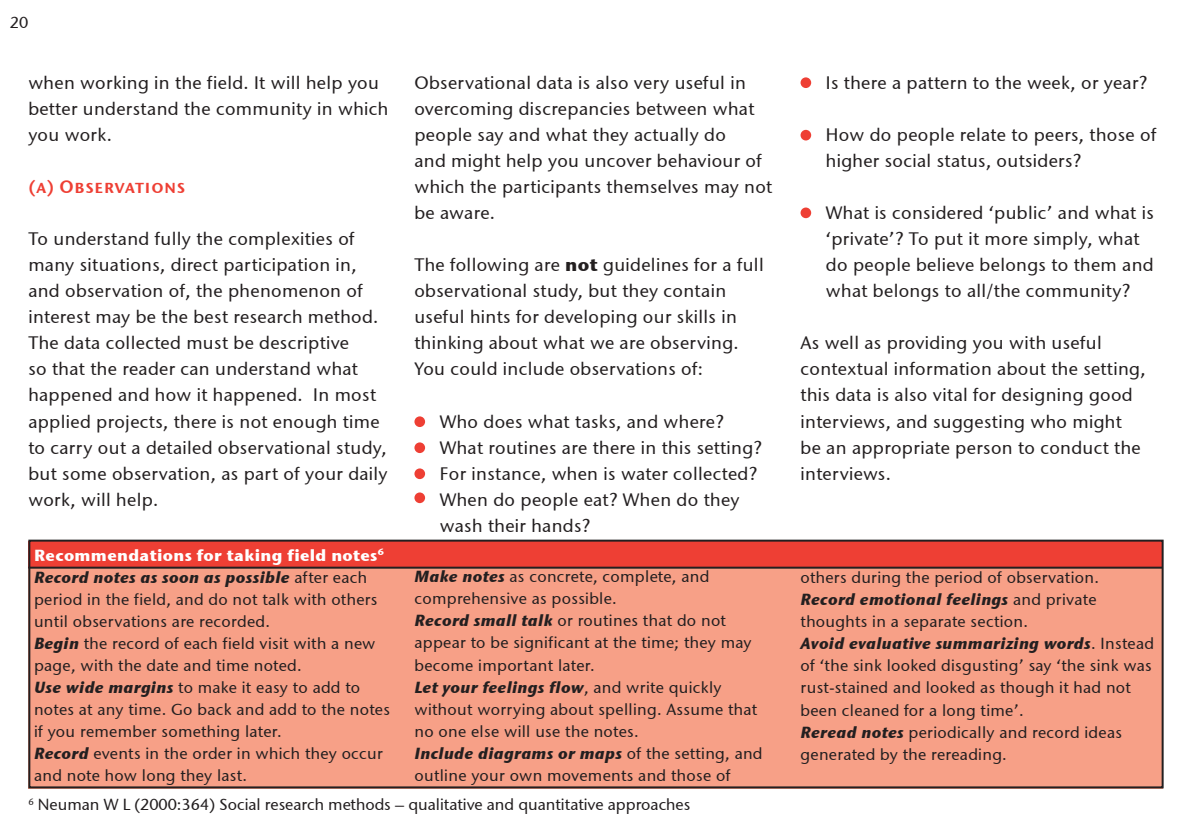
<style>
.page{position:relative;width:1191px;height:840px;background:#fff}
.page>*{position:absolute;margin:0;border:0;box-sizing:border-box;transform-origin:0 0}
.t1{font:18px/26px "Stone Sans ITCTT Medium";letter-spacing:.02em;color:#231f20}
.t2{font:18px "Stone Sans Sem SCITCTT Semi";letter-spacing:.02em;color:#ee3f34}
.t3{font:16px/22px "Stone Sans ITCTT Medium";letter-spacing:.02em;color:#231f20}
.t4{font:italic 16px "Stone Sans ITCTT Bold";letter-spacing:.02em;color:#231f20}
.t5{font:16px "Stone Sans ITCTT Medium";color:#231f20}
.t6{font:16px/22px "Stone Sans ITCTT Bold";letter-spacing:.02em;color:#fff}
.s1{font-style:italic;color:#231f20}
.s2{font-family:"Stone Sans ITCTT Medium";color:#231f20}
.s3{font-family:"Stone Sans ITCTT Bold";font-style:italic}
.s4{font-family:"Stone Sans ITCTT Bold"}
.s5{font-family:"Stone Sans ITCTT Medium";font-style:normal}
</style>
<div class="page">
<div style="left:28px;top:541px;width:1134px;height:246px;background:#f7a087"></div>
<div style="left:414px;top:416px;width:11px;height:11px;background:#ee3f34;border-radius:50%"></div>
<div style="left:414px;top:442px;width:11px;height:11px;background:#ee3f34;border-radius:50%"></div>
<div style="left:414px;top:468px;width:11px;height:11px;background:#ee3f34;border-radius:50%"></div>
<div style="left:414px;top:492px;width:11px;height:11px;background:#ee3f34;border-radius:50%"></div>
<div style="left:800px;top:77px;width:11px;height:11px;background:#ee3f34;border-radius:50%"></div>
<div style="left:800px;top:130px;width:11px;height:10px;background:#ee3f34;border-radius:50%"></div>
<div style="left:800px;top:207px;width:11px;height:11px;background:#ee3f34;border-radius:50%"></div>
<div style="left:28px;top:540px;width:1134px;height:27px;background:#ee3f34"></div>
<hr style="left:28px;top:566px;width:1134px;height:2px;background:#231f20">
<div style="left:28px;top:539px;width:1135px;height:249px;border:2px solid #231f20"></div>
<p class="t3" style="left:10px;top:11px;width:20px">20</p>
<p class="t1" style="left:28px;top:70px;width:361px">when working in the field. It will help you better understand the community in which you work.</p>
<p class="t2" style="left:28px;top:176px;width:158px">(a) Observations</p>
<p class="t1" style="left:28px;top:226px;width:361px">To understand fully the complexities of many situations, direct participation in, and observation of, the phenomenon of interest may be the best research method.<br>The data collected must be descriptive<br>so that the reader can understand what happened and how it happened. In most applied projects, there is not enough time to carry out a detailed observational study, but some observation, as part of your daily work, will help.</p>
<p class="t6" style="left:34px;top:543px;width:351px">Recommendations for taking field notes<sup>6<br></sup><span class="s1">Record notes as soon as possible</span> <span class="s2">after each</span></p>
<p class="t3" style="left:34px;top:587px;width:357px">period in the field, and do not talk with others until observations are recorded.<br><span class="s3">Begin</span> the record of each field visit with a new page, with the date and time noted.<br><span class="s3">Use wide margins</span> to make it easy to add to notes at any time. Go back and add to the notes if you remember something later.<br><span class="s3">Record</span> events in the order in which they occur and note how long they last.</p>
<p class="t1" style="left:414px;top:70px;width:359px">Observational data is also very useful in overcoming discrepancies between what people say and what they actually do<br>and might help you uncover behaviour of which the participants themselves may not be aware.</p>
<p class="t1" style="left:414px;top:252px;width:351px">The following are <span class="s4">not</span> guidelines for a full observational study, but they contain useful hints for developing our skills in thinking about what we are observing.<br>You could include observations of:</p>
<p class="t1" style="left:440px;top:408px;width:324px">Who does what tasks, and where?<br>What routines are there in this setting?<br>For instance, when is water collected?<br>When do people eat? When do they wash their hands?</p>
<p class="t3" style="left:414px;top:565px;width:338px"><span class="s3">Make notes</span> as concrete, complete, and comprehensive as possible.<br><span class="s3">Record small talk</span> or routines that do not appear to be significant at the time; they may become important later.</p>
<p class="t4" style="left:414px;top:676px;width:309px">Let your feelings flow<span class="s5">, and write quickly</span></p>
<p class="t3" style="left:414px;top:697px;width:344px">without worrying about spelling. Assume that no one else will use the notes.</p>
<p class="t4" style="left:414px;top:742px;width:349px">Include diagrams or maps <span class="s5">of the setting, and</span></p>
<p class="t3" style="left:414px;top:763px;width:317px">outline your own movements and those of</p>
<p class="t5" style="left:28px;top:794px;width:663px"><sup>6</sup> Neuman W L (2000:364) Social research methods – qualitative and quantitative approaches</p>
<p class="t1" style="left:826px;top:70px;width:323px">Is there a pattern to the week, or year?</p>
<p class="t1" style="left:826px;top:122px;width:332px">How do people relate to peers, those of higher social status, outsiders?</p>
<p class="t1" style="left:826px;top:200px;width:329px">What is considered ‘public’ and what is ‘private’? To put it more simply, what do people believe belongs to them and what belongs to all/the community?</p>
<p class="t1" style="left:800px;top:330px;width:346px">As well as providing you with useful contextual information about the setting, this data is also vital for designing good interviews, and suggesting who might be an appropriate person to conduct the interviews.</p>
<p class="t3" style="left:800px;top:566px;width:300px">others during the period of observation.</p>
<p class="t4" style="left:800px;top:589px;width:297px">Record emotional feelings <span class="s5">and private</span></p>
<p class="t3" style="left:800px;top:610px;width:229px">thoughts in a separate section.</p>
<p class="t4" style="left:800px;top:633px;width:355px">Avoid evaluative summarizing words<span class="s5">. Instead</span></p>
<p class="t3" style="left:800px;top:654px;width:353px">of ‘the sink looked disgusting’ say ‘the sink was rust-stained and looked as though it had not been cleaned for a long time’.<br><span class="s3">Reread notes</span> periodically and record ideas generated by the rereading.</p>
</div>
